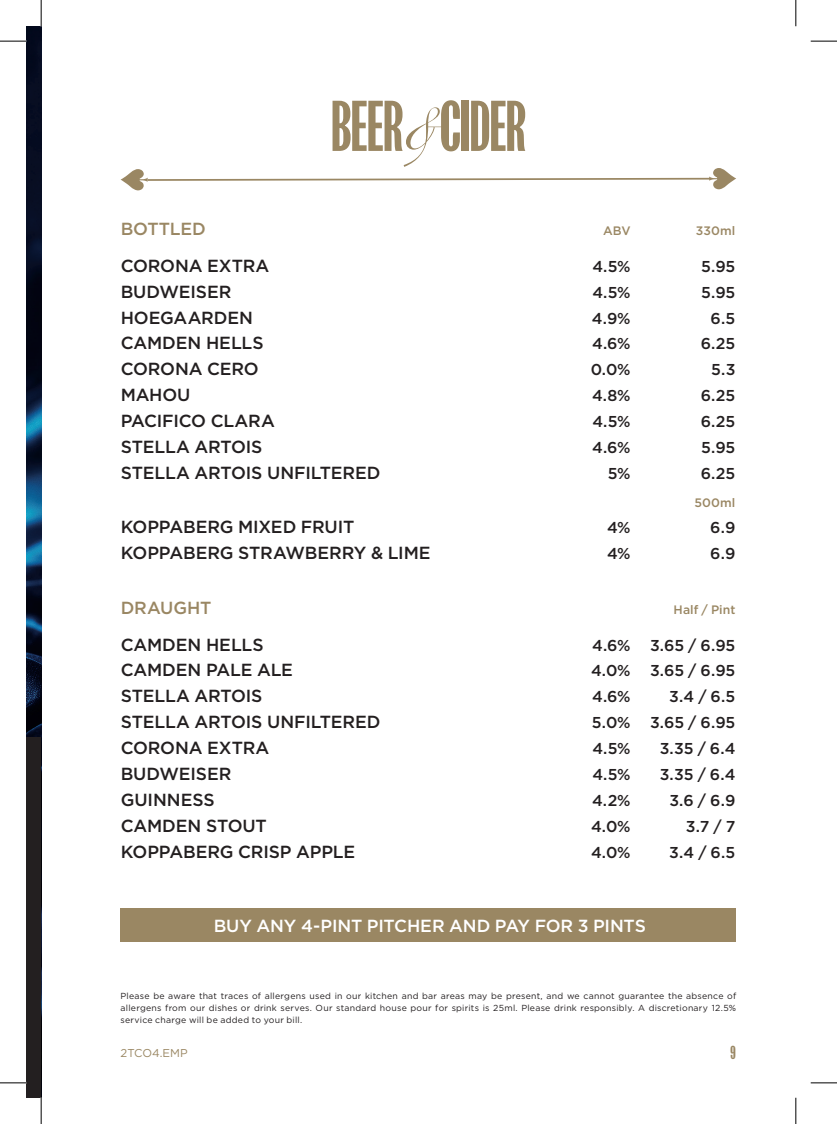
<style>
.page{position:relative;width:837px;height:1124px;background:#fff}
.page>*{position:absolute;margin:0;border:0;box-sizing:border-box;transform-origin:0 0}
.t1{font:500 66.5px "FK Screamer Trial";letter-spacing:-.005em;color:#9a8763}
.t2{font:500 17.5px "Gotham";letter-spacing:-.01em;color:#231f20}
.t3{font:500 17.5px "Gotham";letter-spacing:-.01em;color:#fff}
.t4{font:500 17.5px "Gotham";letter-spacing:-.01em;color:#9a8763}
.t5{font:500 17.5px "FK Screamer Trial";color:#9a8763}
.t6{font:500 15.75px "Gotham";letter-spacing:-.005em;color:#231f20}
.t7{font:500 12.25px "Gotham";letter-spacing:.005em;color:#9a8763}
.t8{font:11.38px "Gotham";color:#9a8763}
.t9{font:8.75px/12.2px "Gotham";letter-spacing:.025em;color:#231f20;text-align:justify}
.s1{font-family:"PP Playground"}
</style>
<div class="page">
<img style="left:26px;top:26px;width:15px;height:711px">
<div style="left:26px;top:737px;width:15px;height:361px;background:#231f20"></div>
<svg style="left:121px;top:168px;width:615px;height:22px"></svg>
<div style="left:121px;top:908px;width:614px;height:34px;background:#9a8763"></div>
<svg style="left:0;top:41px;width:26px;height:1px"></svg>
<svg style="left:810px;top:41px;width:26px;height:1px"></svg>
<svg style="left:0;top:1083px;width:26px;height:1px"></svg>
<svg style="left:810px;top:1083px;width:26px;height:1px"></svg>
<svg style="left:41px;top:0;width:1px;height:26px"></svg>
<svg style="left:41px;top:1098px;width:1px;height:26px"></svg>
<svg style="left:795px;top:0;width:1px;height:26px"></svg>
<svg style="left:795px;top:1098px;width:1px;height:26px"></svg>
<h1 class="t1" style="left:331px;top:99px;width:196px">BEER<span class="s1">&amp;</span>CIDER</h1>
<p class="t4" style="left:121px;top:218px;width:87px">BOTTLED</p>
<p class="t7" style="left:603px;top:223px;width:29px">ABV</p>
<p class="t7" style="left:695px;top:223px;width:41px">330ml</p>
<p class="t2" style="left:121px;top:254px;width:150px">CORONA EXTRA</p>
<p class="t6" style="left:592px;top:256px;width:40px">4.5%</p>
<p class="t6" style="left:700px;top:256px;width:36px">5.95</p>
<p class="t2" style="left:121px;top:280px;width:112px">BUDWEISER</p>
<p class="t6" style="left:592px;top:282px;width:40px">4.5%</p>
<p class="t6" style="left:700px;top:282px;width:36px">5.95</p>
<p class="t2" style="left:121px;top:306px;width:134px">HOEGAARDEN</p>
<p class="t6" style="left:591px;top:308px;width:40px">4.9%</p>
<p class="t6" style="left:710px;top:308px;width:26px">6.5</p>
<p class="t2" style="left:121px;top:332px;width:144px">CAMDEN HELLS</p>
<p class="t6" style="left:592px;top:334px;width:40px">4.6%</p>
<p class="t6" style="left:700px;top:334px;width:36px">6.25</p>
<p class="t2" style="left:121px;top:358px;width:140px">CORONA CERO</p>
<p class="t6" style="left:590px;top:360px;width:41px">0.0%</p>
<p class="t6" style="left:711px;top:360px;width:26px">5.3</p>
<p class="t2" style="left:121px;top:384px;width:71px">MAHOU</p>
<p class="t6" style="left:592px;top:386px;width:40px">4.8%</p>
<p class="t6" style="left:700px;top:386px;width:36px">6.25</p>
<p class="t2" style="left:121px;top:410px;width:156px">PACIFICO CLARA</p>
<p class="t6" style="left:592px;top:411px;width:40px">4.5%</p>
<p class="t6" style="left:700px;top:411px;width:36px">6.25</p>
<p class="t2" style="left:121px;top:436px;width:143px">STELLA ARTOIS</p>
<p class="t6" style="left:592px;top:437px;width:40px">4.6%</p>
<p class="t6" style="left:700px;top:437px;width:36px">5.95</p>
<p class="t2" style="left:121px;top:462px;width:261px">STELLA ARTOIS UNFILTERED</p>
<p class="t6" style="left:607px;top:463px;width:24px">5%</p>
<p class="t6" style="left:700px;top:463px;width:36px">6.25</p>
<p class="t7" style="left:694px;top:495px;width:42px">500ml</p>
<p class="t2" style="left:121px;top:515px;width:235px">KOPPABERG MIXED FRUIT</p>
<p class="t6" style="left:607px;top:517px;width:25px">4%</p>
<p class="t6" style="left:710px;top:517px;width:27px">6.9</p>
<p class="t2" style="left:121px;top:541px;width:311px">KOPPABERG STRAWBERRY &amp; LIME</p>
<p class="t6" style="left:606px;top:543px;width:25px">4%</p>
<p class="t6" style="left:710px;top:543px;width:27px">6.9</p>
<p class="t4" style="left:121px;top:597px;width:92px">DRAUGHT</p>
<p class="t7" style="left:673px;top:602px;width:63px">Half / Pint</p>
<p class="t2" style="left:121px;top:633px;width:144px">CAMDEN HELLS</p>
<p class="t6" style="left:592px;top:635px;width:145px">4.6% 3.65 / 6.95</p>
<p class="t2" style="left:121px;top:659px;width:174px">CAMDEN PALE ALE</p>
<p class="t6" style="left:591px;top:661px;width:146px">4.0% 3.65 / 6.95</p>
<p class="t2" style="left:121px;top:685px;width:143px">STELLA ARTOIS</p>
<p class="t6" style="left:592px;top:687px;width:40px">4.6%</p>
<p class="t6" style="left:669px;top:687px;width:68px">3.4 / 6.5</p>
<p class="t2" style="left:121px;top:711px;width:261px">STELLA ARTOIS UNFILTERED</p>
<p class="t6" style="left:591px;top:713px;width:145px">5.0% 3.65 / 6.95</p>
<p class="t2" style="left:121px;top:737px;width:150px">CORONA EXTRA</p>
<p class="t6" style="left:592px;top:738px;width:40px">4.5%</p>
<p class="t6" style="left:659px;top:738px;width:77px">3.35 / 6.4</p>
<p class="t2" style="left:121px;top:763px;width:112px">BUDWEISER</p>
<p class="t6" style="left:592px;top:764px;width:40px">4.5%</p>
<p class="t6" style="left:659px;top:764px;width:77px">3.35 / 6.4</p>
<p class="t2" style="left:121px;top:789px;width:95px">GUINNESS</p>
<p class="t6" style="left:592px;top:790px;width:40px">4.2%</p>
<p class="t6" style="left:669px;top:790px;width:67px">3.6 / 6.9</p>
<p class="t2" style="left:121px;top:815px;width:148px">CAMDEN STOUT</p>
<p class="t6" style="left:591px;top:816px;width:41px">4.0%</p>
<p class="t6" style="left:685px;top:816px;width:51px">3.7 / 7</p>
<p class="t2" style="left:121px;top:841px;width:236px">KOPPABERG CRISP APPLE</p>
<p class="t6" style="left:591px;top:842px;width:41px">4.0%</p>
<p class="t6" style="left:669px;top:842px;width:68px">3.4 / 6.5</p>
<p class="t3" style="left:214px;top:914px;width:433px">BUY ANY 4-PINT PITCHER AND PAY FOR 3 PINTS</p>
<p class="t9" style="left:121px;top:989px;width:617px">Please be aware that traces of allergens used in our kitchen and bar areas may be present, and we cannot guarantee the absence of allergens from our dishes or drink serves. Our standard house pour for spirits is 25ml. Please drink responsibly. A discretionary 12.5% service charge will be added to your bill.</p>
<p class="t8" style="left:121px;top:1046px;width:68px">2TCO4.EMP</p>
<p class="t5" style="left:730px;top:1046px;width:7px">9</p>
</div>
